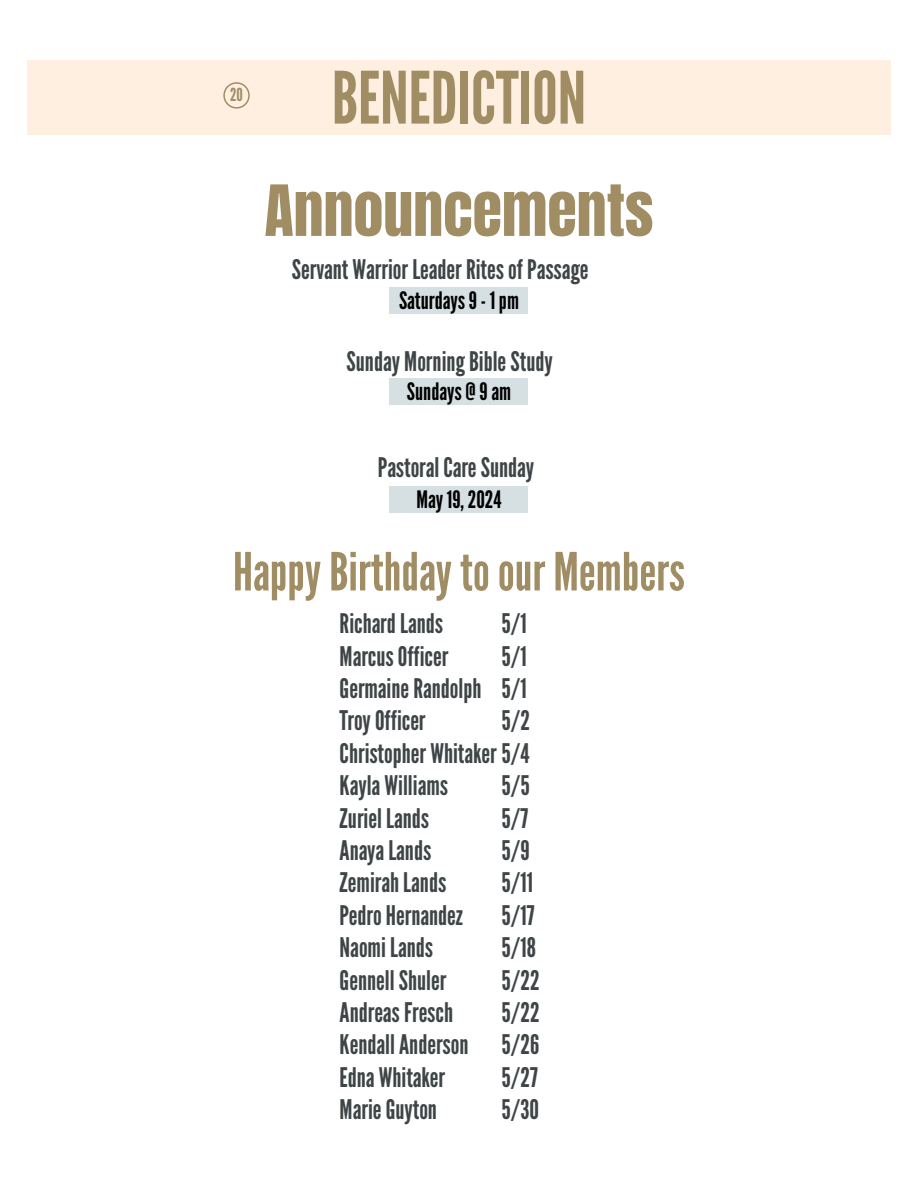
<style>
.page{position:relative;width:918px;height:1188px;background:#fff}
.page>*{position:absolute;margin:0;border:0;box-sizing:border-box;transform-origin:0 0}
.t1{font:72px "League Gothic";color:#a08d63}
.t2{font:60px "Anton";color:#a08d63}
.t3{font:52.5px "League Gothic";color:#a08d63}
.t4{font:27px/32.4px "League Gothic";color:#3f4547;text-align:justify}
.t5{font:24px "League Gothic";color:#000}
.t6{font:18px "League Gothic";color:#a08d63}
</style>
<div class="page">
<div style="left:27px;top:60px;width:864px;height:75px;background:#ffefe1"></div>
<div style="left:223px;top:82px;width:27px;height:27px;border:2px solid #a08d63;border-radius:50%"></div>
<div style="left:390px;top:287px;width:138px;height:26px;background:#d6dfe1"></div>
<div style="left:390px;top:378px;width:138px;height:27px;background:#d6dfe1"></div>
<div style="left:390px;top:486px;width:138px;height:26px;background:#d6dfe1"></div>
<p class="t6" style="left:230px;top:84px;width:14px">20</p>
<h1 class="t1" style="left:332px;top:55px;width:256px">BENEDICTION</h1>
<h2 class="t2" style="left:265px;top:180px;width:390px">Announcements</h2>
<p class="t4" style="left:292px;top:253px;width:298px">Servant Warrior Leader Rites of Passage</p>
<p class="t5" style="left:399px;top:286px;width:121px">Saturdays 9 - 1 pm</p>
<p class="t4" style="left:347px;top:345px;width:208px">Sunday Morning Bible Study</p>
<p class="t5" style="left:407px;top:378px;width:106px">Sundays @ 9 am</p>
<p class="t4" style="left:378px;top:451px;width:158px">Pastoral Care Sunday</p>
<p class="t5" style="left:416px;top:485px;width:87px">May 19, 2024</p>
<h3 class="t3" style="left:233px;top:540px;width:454px">Happy Birthday to our Members</h3>
<p class="t4" style="left:340px;top:608px;width:105px">Richard Lands</p>
<p class="t4" style="left:502px;top:608px;width:27px">5/1</p>
<p class="t4" style="left:340px;top:640px;width:110px">Marcus Officer</p>
<p class="t4" style="left:340px;top:640px;width:189px;text-indent:162px">5/1<br>Germaine Randolph 5/1<br>Troy Officer</p>
<p class="t4" style="left:340px;top:705px;width:192px;text-indent:162px">5/2<br>Christopher Whitaker 5/4<br>Kayla Williams</p>
<p class="t4" style="left:502px;top:770px;width:30px">5/5</p>
<p class="t4" style="left:340px;top:802px;width:91px">Zuriel Lands</p>
<p class="t4" style="left:502px;top:802px;width:28px">5/7</p>
<p class="t4" style="left:340px;top:834px;width:93px">Anaya Lands</p>
<p class="t4" style="left:502px;top:834px;width:30px">5/9</p>
<p class="t4" style="left:340px;top:867px;width:108px">Zemirah Lands</p>
<p class="t4" style="left:502px;top:867px;width:33px">5/11</p>
<p class="t4" style="left:340px;top:899px;width:125px">Pedro Hernandez</p>
<p class="t4" style="left:502px;top:899px;width:34px">5/17</p>
<p class="t4" style="left:340px;top:932px;width:95px">Naomi Lands</p>
<p class="t4" style="left:502px;top:932px;width:36px">5/18</p>
<p class="t4" style="left:340px;top:964px;width:108px">Gennell Shuler</p>
<p class="t4" style="left:502px;top:964px;width:40px">5/22</p>
<p class="t4" style="left:340px;top:996px;width:115px">Andreas Fresch</p>
<p class="t4" style="left:340px;top:996px;width:202px;text-indent:162px">5/22<br>Kendall Anderson 5/26<br>Edna Whitaker</p>
<p class="t4" style="left:502px;top:1061px;width:38px">5/27</p>
<p class="t4" style="left:340px;top:1094px;width:99px">Marie Guyton</p>
<p class="t4" style="left:502px;top:1094px;width:39px">5/30</p>
</div>
